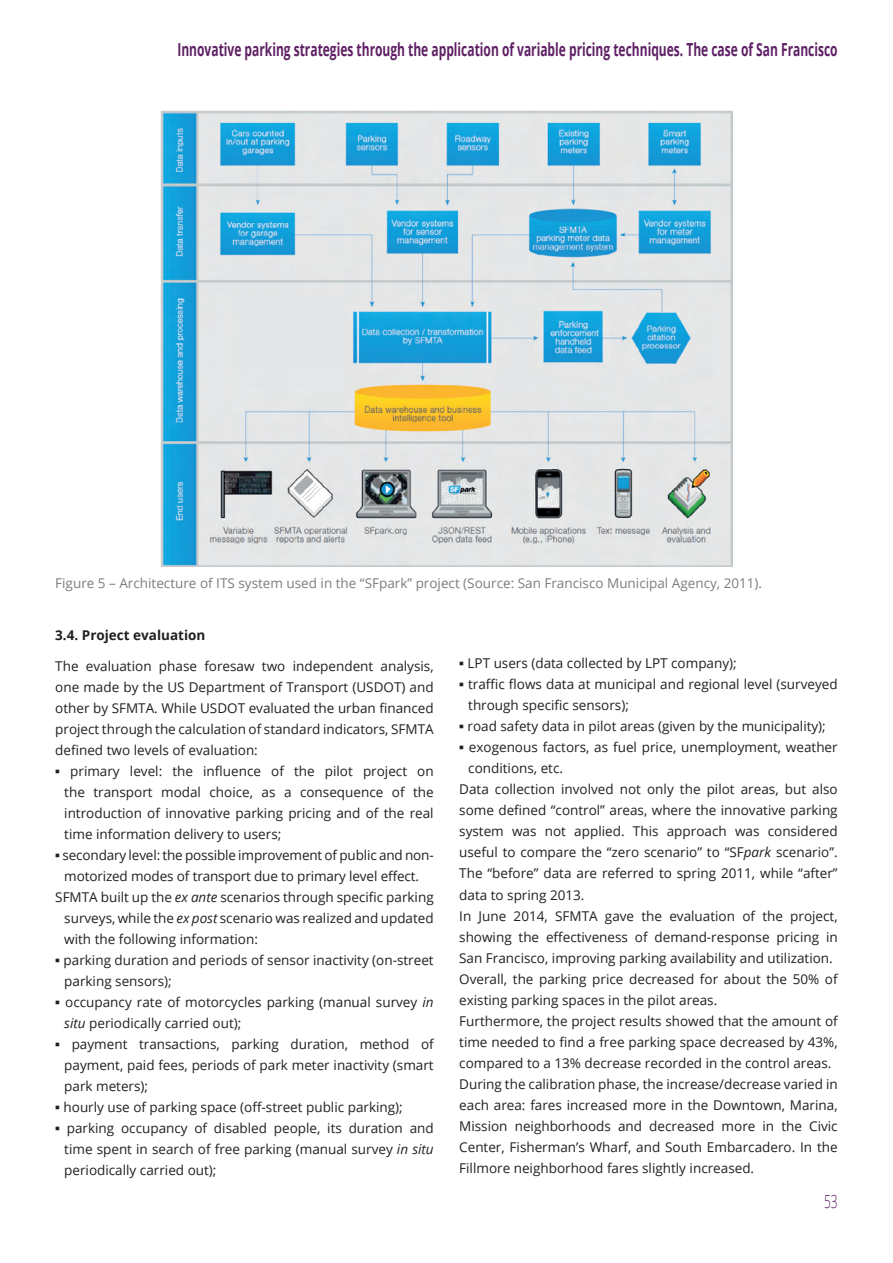
<style>
.page{position:relative;width:893px;height:1263px;background:#fff}
.page>*{position:absolute;margin:0;border:0;box-sizing:border-box;transform-origin:0 0}
.t1{font:700 18px "Open Sans";color:#5e1f64;scale:.67 1}
.t2{font:300 18px "Open Sans";color:#5e1f64;scale:.67 1}
.t3{font:13.5px/21px "Open Sans";color:#231f20;text-align:justify}
.t4{font:13.5px "Open Sans";color:#7b7d82}
.t5{font:700 13.5px "Open Sans";color:#231f20}
.s1{font-family:"Garamond"}
.s2{font-style:italic}
</style>
<div class="page">
<img style="left:161px;top:111px;width:571px;height:456px">
<h1 class="t1" style="left:177px;top:37px;width:987px">Innovative parking strategies through the application of variable pricing techniques. The case of San Francisco</h1>
<p class="t4" style="left:55px;top:574px;width:708px">Figure 5 – Architecture of ITS system used in the “SFpark” project (Source: San Francisco Municipal Agency, 2011).</p>
<p class="t5" style="left:55px;top:625px;width:152px">3.4. Project evaluation</p>
<p class="t3" style="left:55px;top:655px;width:380px">The evaluation phase foresaw two independent analysis, one made by the US Department of Transport (USDOT) and other by SFMTA. While USDOT evaluated the urban financed project through the calculation of standard indicators, SFMTA defined two levels of evaluation:</p>
<p class="t3" style="left:64px;top:760px;width:371px;text-indent:-9px"><span class="s1">▪</span> primary level: the influence of the pilot project on the transport modal choice, as a consequence of the introduction of innovative parking pricing and of the real time information delivery to users;</p>
<p class="t3" style="left:55px;top:844px;width:380px"><span class="s1">▪</span> secondary level: the possible improvement of public and non-</p>
<p class="t3" style="left:64px;top:865px;width:356px">motorized modes of transport due to primary level effect.</p>
<p class="t3" style="left:55px;top:886px;width:380px">SFMTA built up the <span class="s2">ex ante</span> scenarios through specific parking</p>
<p class="t3" style="left:64px;top:907px;width:371px">surveys, while the <span class="s2">ex post</span> scenario was realized and updated</p>
<p class="t3" style="left:64px;top:928px;width:195px">with the following information:</p>
<p class="t3" style="left:64px;top:949px;width:371px;text-indent:-9px"><span class="s1">▪</span> parking duration and periods of sensor inactivity (on-street parking sensors);</p>
<p class="t3" style="left:64px;top:991px;width:371px;text-indent:-9px"><span class="s1">▪</span> occupancy rate of motorcycles parking (manual survey <span class="s2">in situ</span> periodically carried out);</p>
<p class="t3" style="left:64px;top:1033px;width:371px;text-indent:-9px"><span class="s1">▪</span> payment transactions, parking duration, method of payment, paid fees, periods of park meter inactivity (smart park meters);</p>
<p class="t3" style="left:55px;top:1096px;width:349px"><span class="s1">▪</span> hourly use of parking space (off-street public parking);</p>
<p class="t3" style="left:64px;top:1118px;width:371px;text-indent:-9px"><span class="s1">▪</span> parking occupancy of disabled people, its duration and time spent in search of free parking (manual survey <span class="s2">in situ </span>periodically carried out);</p>
<p class="t3" style="left:459px;top:653px;width:279px"><span class="s1">▪</span> LPT users (data collected by LPT company);</p>
<p class="t3" style="left:468px;top:674px;width:371px;text-indent:-9px"><span class="s1">▪</span> traffic flows data at municipal and regional level (surveyed through specific sensors);</p>
<p class="t3" style="left:459px;top:716px;width:368px"><span class="s1">▪</span> road safety data in pilot areas (given by the municipality);</p>
<p class="t3" style="left:459px;top:737px;width:380px"><span class="s1">▪</span> exogenous factors, as fuel price, unemployment, weather</p>
<p class="t3" style="left:468px;top:758px;width:96px">conditions, etc.</p>
<p class="t3" style="left:459px;top:779px;width:380px">Data collection involved not only the pilot areas, but also</p>
<p class="t3" style="left:459px;top:800px;width:380px">some defined “control” areas, where the innovative parking</p>
<p class="t3" style="left:459px;top:821px;width:380px">system was not applied. This approach was considered</p>
<p class="t3" style="left:459px;top:842px;width:380px">useful to compare the “zero scenario” to “SF<span class="s2">park</span> scenario”.</p>
<p class="t3" style="left:459px;top:863px;width:380px">The “before” data are referred to spring 2011, while “after”</p>
<p class="t3" style="left:459px;top:884px;width:127px">data to spring 2013.</p>
<p class="t3" style="left:459px;top:905px;width:380px">In June 2014, SFMTA gave the evaluation of the project,</p>
<p class="t3" style="left:459px;top:926px;width:380px">showing the effectiveness of demand-response pricing in</p>
<p class="t3" style="left:459px;top:947px;width:375px">San Francisco, improving parking availability and utilization.</p>
<p class="t3" style="left:459px;top:968px;width:380px">Overall, the parking price decreased for about the 50% of</p>
<p class="t3" style="left:459px;top:989px;width:260px">existing parking spaces in the pilot areas.</p>
<p class="t3" style="left:459px;top:1010px;width:380px">Furthermore, the project results showed that the amount of</p>
<p class="t3" style="left:459px;top:1031px;width:380px">time needed to find a free parking space decreased by 43%,</p>
<p class="t3" style="left:459px;top:1052px;width:374px">compared to a 13% decrease recorded in the control areas.</p>
<p class="t3" style="left:459px;top:1073px;width:380px">During the calibration phase, the increase/decrease varied in</p>
<p class="t3" style="left:459px;top:1094px;width:380px">each area: fares increased more in the Downtown, Marina,</p>
<p class="t3" style="left:459px;top:1115px;width:380px">Mission neighborhoods and decreased more in the Civic</p>
<p class="t3" style="left:459px;top:1136px;width:380px">Center, Fisherman’s Wharf, and South Embarcadero. In the</p>
<p class="t3" style="left:459px;top:1157px;width:296px">Fillmore neighborhood fares slightly increased.</p>
<h1 class="t2" style="left:824px;top:1189px;width:22px">53</h1>
</div>
